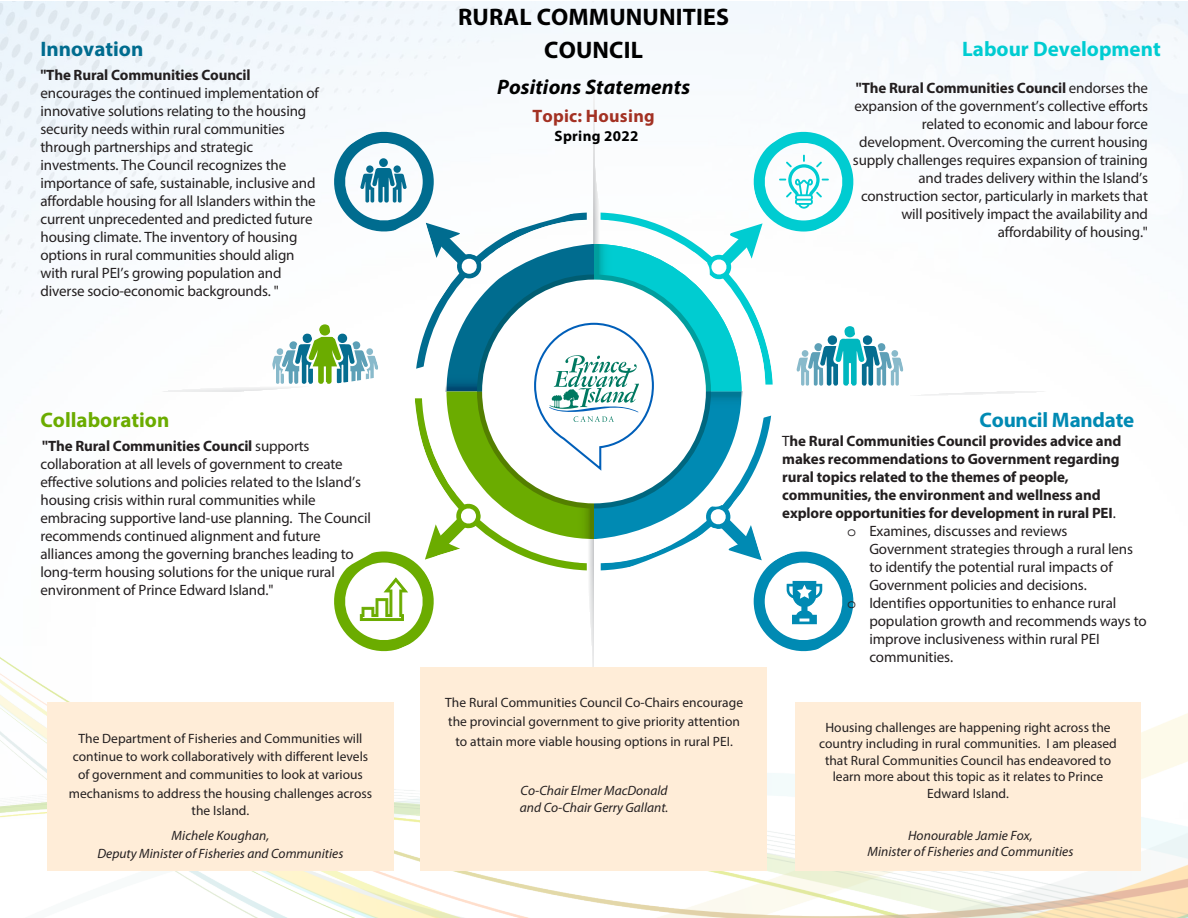
<style>
.page{position:relative;width:1188px;height:918px;background:#fff}
.page>*{position:absolute;margin:0;border:0;box-sizing:border-box;transform-origin:0 0}
.H3__Center{font:700 24px/33.3px "Myriad Pro";letter-spacing:.005em;color:#000;text-align:center}
.H3__Center-2{font:italic 700 21px "Myriad Pro";letter-spacing:.005em;color:#000}
.Title_Sans-light{font:700 21px "Myriad Pro";color:#00ccd1}
.t1{font:700 21px "Myriad Pro";letter-spacing:-.01em;color:#008ab3}
.t2{font:700 21px "Myriad Pro";color:#6bac00}
.t3{font:700 21px "Myriad Pro";color:#006c8f}
.H3__Center-3{font:700 18px "Myriad Pro";letter-spacing:.015em;color:#a33123}
.t4{font:15px/18px "Myriad Pro";letter-spacing:-.01em;color:#231f20}
.t5{font:700 15px "Myriad Pro";letter-spacing:-.01em;color:#231f20}
.H3__Center-4{font:700 15px "Myriad Pro";letter-spacing:.02em;color:#000}
.t6{font:13.5px/18px "Myriad Pro";color:#231f20;text-align:center}
.t7{font:italic 13.5px/16.5px "Myriad Pro";color:#231f20;text-align:center}
.s1{font-weight:700}
.s2{font-weight:400}
.s3{font-family:"Courier Std"}
</style>
<div class="page">
<img style="left:0;top:1px;width:1188px;height:313px">
<img style="left:0;top:657px;width:1188px;height:261px">
<svg style="left:161px;top:93px;width:886px;height:599px"></svg>
<div style="left:47px;top:702px;width:347px;height:169px;background:#ffedd8"></div>
<div style="left:795px;top:702px;width:346px;height:169px;background:#ffedd8"></div>
<div style="left:421px;top:667px;width:346px;height:204px;background:#ffedd8"></div>
<p class="t3" style="left:40px;top:35px;width:104px">Innovation</p>
<p class="t4" style="left:40px;top:66px;width:280px"><span class="s1">"The Rural Communities Council </span>encourages the continued implementation of innovative solutions relating to the housing security needs within rural communities through partnerships and strategic investments. The Council recognizes the importance of safe, sustainable, inclusive and affordable housing for all Islanders within the current unprecedented and predicted future housing climate. The inventory of housing options in rural communities should align with rural PEI’s growing population and diverse socio-economic backgrounds. "</p>
<p class="t2" style="left:40px;top:406px;width:130px">Collaboration</p>
<p class="t4" style="left:40px;top:437px;width:332px"><span class="s1">"The Rural Communities Council</span> supports collaboration at all levels of government to create effective solutions and policies related to the Island’s housing crisis within rural communities while embracing supportive land-use planning. The Council recommends continued alignment and future alliances among the governing branches leading to long-term housing solutions for the unique rural environment of Prince Edward Island."</p>
<p class="t6" style="left:69px;top:729px;width:305px">The Department of Fisheries and Communities will continue to work collaboratively with different levels of government and communities to look at various mechanisms to address the housing challenges across the Island.</p>
<p class="t7" style="left:98px;top:826px;width:247px;line-height:18.1px">Michele Koughan,<br>Deputy Minister of Fisheries and Communities</p>
<p class="H3__Center" style="left:458px;top:0;width:272px">RURAL COMMUNUNITIES<br>COUNCIL</p>
<p class="H3__Center-2" style="left:497px;top:74px;width:194px">Positions Statements</p>
<p class="H3__Center-3" style="left:533px;top:104px;width:124px">Topic: Housing</p>
<p class="H3__Center-4" style="left:555px;top:127px;width:85px">Spring 2022</p>
<p class="Title_Sans-light" style="left:962px;top:35px;width:200px">Labour Development</p>
<p class="t4" style="left:853px;top:78px;width:297px;text-align:right"><span class="s1">"The Rural Communities Council</span> endorses the expansion of the government’s collective efforts related to economic and labour force development. Overcoming the current housing supply challenges requires expansion of training and trades delivery within the Island’s construction sector, particularly in markets that will positively impact the availability and affordability of housing."</p>
<p class="t6" style="left:445px;top:692px;width:299px;line-height:19.5px">The Rural Communities Council Co-Chairs encourage the provincial government to give priority attention to attain more viable housing options in rural PEI.</p>
<p class="t7" style="left:520px;top:782px;width:150px;text-align:left">Co-Chair Elmer MacDonald and Co-Chair Gerry Gallant.</p>
<p class="t1" style="left:980px;top:406px;width:156px">Council Mandate</p>
<p class="t5" style="left:782px;top:431px;width:340px"><span class="s2">T</span>he Rural Communities Council provides advice and</p>
<p class="t5" style="left:782px;top:449px;width:339px">makes recommendations to Government regarding</p>
<p class="t5" style="left:782px;top:467px;width:288px">rural topics related to the themes of people,</p>
<p class="t5" style="left:782px;top:485px;width:320px">communities, the environment and wellness and</p>
<p class="t5" style="left:782px;top:503px;width:335px">explore opportunities for development in rural PEI<span class="s2">.</span></p>
<p class="t4" style="left:847px;top:521px;width:222px"><span class="s3">o</span> Examines, discusses and reviews</p>
<p class="t4" style="left:869px;top:539px;width:265px">Government strategies through a rural lens</p>
<p class="t4" style="left:869px;top:557px;width:245px">to identify the potential rural impacts of</p>
<p class="t4" style="left:869px;top:575px;width:219px">Government policies and decisions.</p>
<p class="t4" style="left:847px;top:593px;width:271px"><span class="s3">o</span> Identifies opportunities to enhance rural</p>
<p class="t4" style="left:869px;top:611px;width:279px">population growth and recommends ways to</p>
<p class="t4" style="left:869px;top:629px;width:232px">improve inclusiveness within rural PEI</p>
<p class="t4" style="left:869px;top:647px;width:85px">communities.</p>
<p class="t6" style="left:819px;top:719px;width:299px;line-height:16.5px">Housing challenges are happening right across the country including in rural communities. I am pleased that Rural Communities Council has endeavored to learn more about this topic as it relates to Prince Edward Island.</p>
<p class="t7" style="left:867px;top:827px;width:208px">Honourable Jamie Fox,<br>Minister of Fisheries and Communities</p>
</div>
